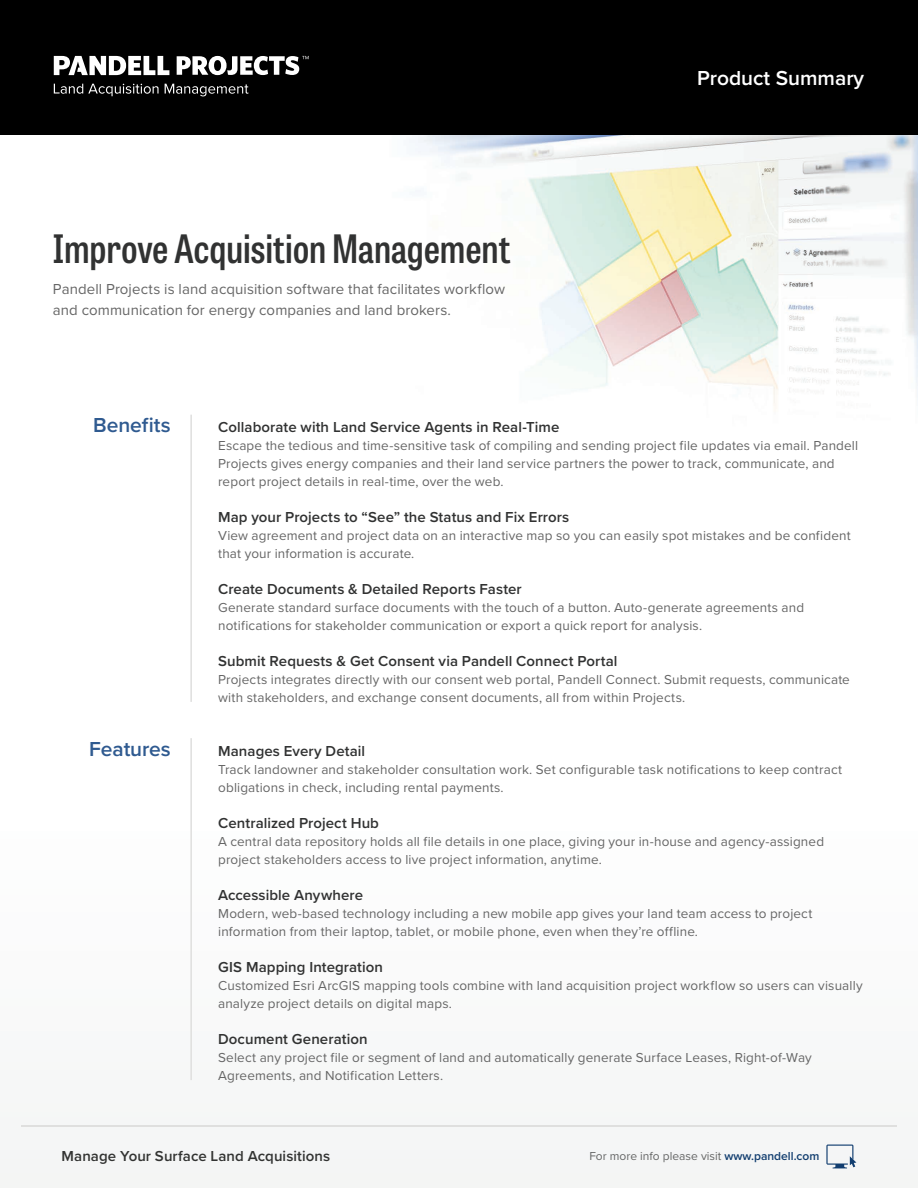
<style>
.page{position:relative;width:918px;height:1188px;background:#fff}
.page>*{position:absolute;margin:0;border:0;box-sizing:border-box;transform-origin:0 0}
.t1{font:600 39px "Tablet Gothic Condensed";color:#313232}
.t2{font:600 21px "Proxima Nova";letter-spacing:-.005em;color:#2f5a90}
.t3{font:600 21px "Proxima Nova";color:#fff}
.t4{font:600 15px "Proxima Nova";letter-spacing:.005em;color:#313232}
.t5{font:15px/21px "Proxima Nova";letter-spacing:.005em;color:#666}
.t6{font:600 15px "Proxima Nova";letter-spacing:.005em;color:#323332}
.t7{font:13.5px/18px "Proxima Nova";letter-spacing:.01em;color:#666}
.t8{font:12px "Proxima Nova";color:#656666}
.s1{font-weight:600;color:#113d6f}
</style>
<div class="page">
<div style="left:0;top:681px;width:918px;height:507px;background:#fbfbfc"></div>
<img style="left:191px;top:135px;width:727px;height:280px">
<hr style="left:190px;top:415px;width:2px;height:287px;background:#dfdfde">
<div style="left:0;top:0;width:918px;height:135px;background:#000"></div>
<svg style="left:54px;top:56px;width:115px;height:19px"></svg>
<svg style="left:177px;top:56px;width:132px;height:19px"></svg>
<svg style="left:54px;top:84px;width:105px;height:12px"></svg>
<svg style="left:165px;top:84px;width:84px;height:12px"></svg>
<hr style="left:190px;top:738px;width:2px;height:342px;background:#dfdfde">
<hr style="left:21px;top:1125px;width:876px;height:1px;background:#dfdfde">
<svg style="left:826px;top:1145px;width:30px;height:23px"></svg>
<h1 class="t1" style="left:53px;top:222px;width:459px">Improve Acquisition Management</h1>
<p class="t5" style="left:53px;top:278px;width:454px">Pandell Projects is land acquisition software that facilitates workflow and communication for energy companies and land brokers.</p>
<h2 class="t2" style="left:93px;top:410px;width:79px">Benefits</h2>
<p class="t4" style="left:218px;top:416px;width:343px">Collaborate with Land Service Agents in Real-Time</p>
<h2 class="t3" style="left:697px;top:63px;width:169px">Product Summary</h2>
<p class="t7" style="left:218px;top:436px;width:642px">Escape the tedious and time-sensitive task of compiling and sending project file updates via email. Pandell<br>Projects gives energy companies and their land service partners the power to track, communicate, and report project details in real-time, over the web.</p>
<p class="t4" style="left:218px;top:506px;width:353px">Map your Projects to “See” the Status and Fix Errors</p>
<p class="t7" style="left:218px;top:526px;width:634px">View agreement and project data on an interactive map so you can easily spot mistakes and be confident that your information is accurate.</p>
<p class="t4" style="left:218px;top:578px;width:305px">Create Documents &amp; Detailed Reports Faster</p>
<p class="t7" style="left:218px;top:598px;width:588px">Generate standard surface documents with the touch of a button. Auto-generate agreements and notifications for stakeholder communication or export a quick report for analysis.</p>
<p class="t4" style="left:218px;top:650px;width:401px">Submit Requests &amp; Get Consent via Pandell Connect Portal</p>
<h2 class="t2" style="left:89px;top:733px;width:83px">Features</h2>
<p class="t7" style="left:218px;top:670px;width:633px">Projects integrates directly with our consent web portal, Pandell Connect. Submit requests, communicate with stakeholders, and exchange consent documents, all from within Projects.</p>
<p class="t4" style="left:218px;top:740px;width:149px">Manages Every Detail</p>
<p class="t7" style="left:218px;top:760px;width:626px">Track landowner and stakeholder consultation work. Set configurable task notifications to keep contract obligations in check, including rental payments.</p>
<p class="t4" style="left:218px;top:812px;width:162px">Centralized Project Hub</p>
<p class="t7" style="left:218px;top:832px;width:607px">A central data repository holds all file details in one place, giving your in-house and agency-assigned project stakeholders access to live project information, anytime.</p>
<p class="t4" style="left:218px;top:884px;width:147px">Accessible Anywhere</p>
<p class="t7" style="left:218px;top:904px;width:596px">Modern, web-based technology including a new mobile app gives your land team access to project information from their laptop, tablet, or mobile phone, even when they’re offline.</p>
<p class="t4" style="left:218px;top:956px;width:166px">GIS Mapping Integration</p>
<p class="t7" style="left:218px;top:976px;width:646px">Customized Esri ArcGIS mapping tools combine with land acquisition project workflow so users can visually analyze project details on digital maps.</p>
<p class="t4" style="left:218px;top:1028px;width:151px">Document Generation</p>
<p class="t7" style="left:218px;top:1048px;width:595px">Select any project file or segment of land and automatically generate Surface Leases, Right-of-Way<br>Agreements, and Notification Letters.</p>
<p class="t6" style="left:62px;top:1145px;width:270px">Manage Your Surface Land Acquisitions</p>
<p class="t8" style="left:589px;top:1147px;width:232px">For more info please visit <span class="s1">www.pandell.com</span></p>
</div>
